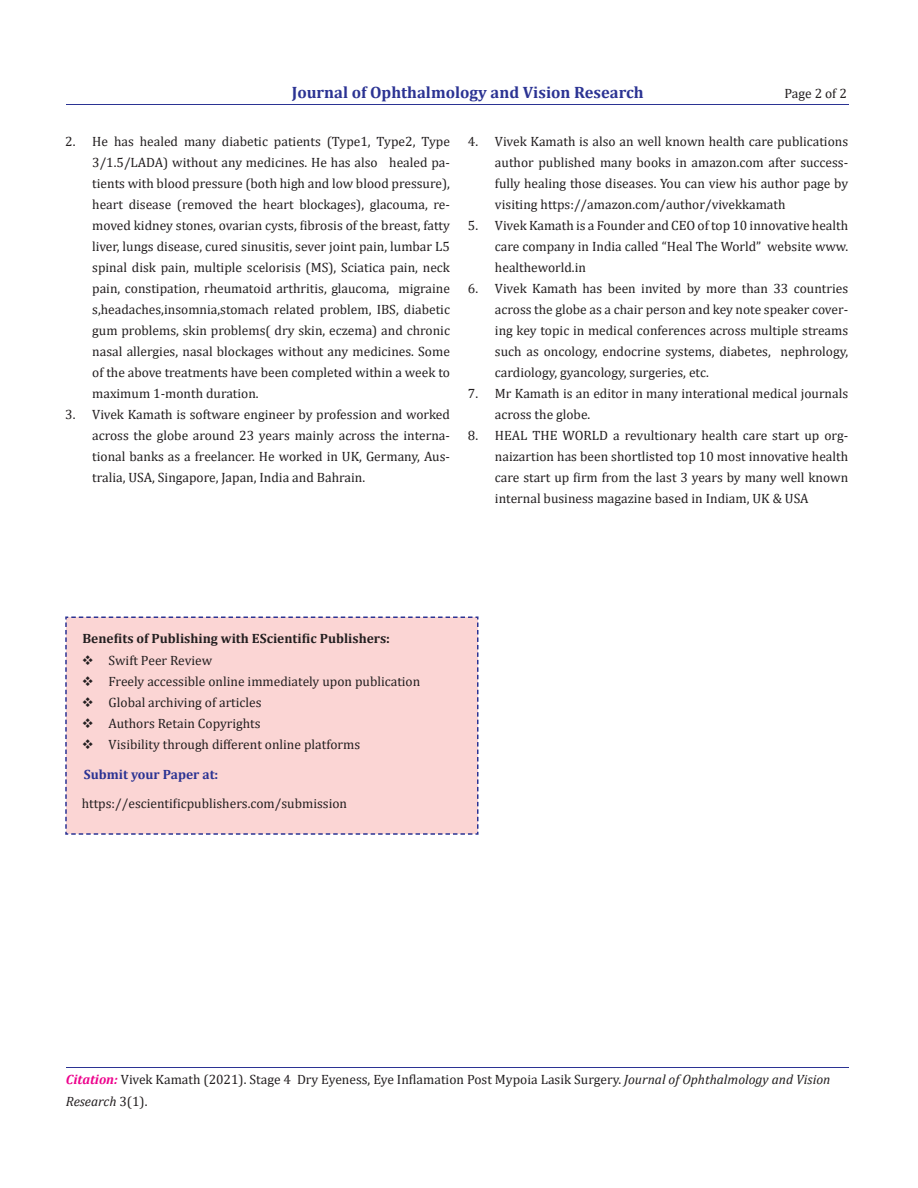
<style>
.page{position:relative;width:918px;height:1188px;background:#fff}
.page>*{position:absolute;margin:0;border:0;box-sizing:border-box;transform-origin:0 0}
.t1{font:700 16.5px "Cambria";color:#2b3393}
.t2{font:13.5px/21px "Cambria";color:#231f20;text-align:justify}
.t3{font:700 13.5px "Cambria";color:#231f20}
.t4{font:700 13.5px "Cambria";color:#2b3393}
.s1{font-weight:700;font-style:italic;color:#ed028c}
.s2{font-style:italic}
</style>
<div class="page">
<hr style="left:66px;top:105px;width:782px;height:1px;background:#2b3393">
<hr style="left:66px;top:1068px;width:782px;height:1px;background:#2b3393">
<div style="left:65px;top:616px;width:414px;height:219px;background:#fbd5d4"></div>
<p class="t1" style="left:292px;top:80px;width:353px">Journal of Ophthalmology and Vision Research</p>
<p class="t2" style="left:784px;top:83px;width:64px">Page 2 of 2</p>
<p class="t2" style="left:92px;top:130px;width:359px;text-indent:-27px">2. He has healed many diabetic patients (Type1, Type2, Type 3/1.5/LADA) without any medicines. He has also healed pa&shy;tients with blood pressure (both high and low blood pressure), heart disease (removed the heart blockages), glacouma, re&shy;moved kidney stones, ovarian cysts, fibrosis of the breast, fatty liver, lungs disease, cured sinusitis, sever joint pain, lumbar L5 spinal disk pain, multiple scelorisis (MS), Sciatica pain, neck pain, constipation, rheumatoid arthritis, glaucoma, migraine s,headaches,insomnia,stomach related problem, IBS, diabetic gum problems, skin problems( dry skin, eczema) and chronic nasal allergies, nasal blockages without any medicines. Some of the above treatments have been completed within a week to maximum 1-month duration.</p>
<p class="t2" style="left:92px;top:403px;width:359px;text-indent:-27px">3. Vivek Kamath is software engineer by profession and worked across the globe around 23 years mainly across the interna&shy;tional banks as a freelancer. He worked in UK, Germany, Aus&shy;tralia, USA, Singapore, Japan, India and Bahrain.</p>
<p class="t2" style="left:495px;top:130px;width:355px;text-indent:-27px">4. Vivek Kamath is also an well known health care publications author published many books in amazon.com after success&shy;fully healing those diseases. You can view his author page by visiting https://amazon.com/author/vivekkamath</p>
<p class="t2" style="left:495px;top:214px;width:355px;text-indent:-27px">5. Vivek Kamath is a Founder and CEO of top 10 innovative health care company in India called “Heal The World” website www. healtheworld.in</p>
<p class="t2" style="left:495px;top:277px;width:355px;text-indent:-27px">6. Vivek Kamath has been invited by more than 33 countries across the globe as a chair person and key note speaker cover&shy;ing key topic in medical conferences across multiple streams such as oncology, endocrine systems, diabetes, nephrology, cardiology, gyancology, surgeries, etc.</p>
<p class="t2" style="left:495px;top:383px;width:355px;text-indent:-27px">7. Mr Kamath is an editor in many interational medical journals across the globe.</p>
<p class="t2" style="left:495px;top:425px;width:355px;text-indent:-27px">8. HEAL THE WORLD a revultionary health care start up org&shy;naizartion has been shortlisted top 10 most innovative health care start up firm from the last 3 years by many well known internal business magazine based in Indiam, UK &amp; USA</p>
<p class="t3" style="left:82px;top:629px;width:309px">Benefits of Publishing with EScientific Publishers:</p>
<p class="t2" style="left:82px;top:650px;width:132px">❖ Swift Peer Review</p>
<p class="t2" style="left:82px;top:671px;width:340px">❖ Freely accessible online immediately upon publication</p>
<p class="t2" style="left:82px;top:692px;width:181px">❖ Global archiving of articles</p>
<p class="t2" style="left:82px;top:713px;width:180px">❖ Authors Retain Copyrights</p>
<p class="t2" style="left:82px;top:734px;width:280px">❖ Visibility through different online platforms</p>
<p class="t4" style="left:84px;top:765px;width:136px">Submit your Paper at:</p>
<p class="t2" style="left:82px;top:793px;width:267px">https://escientificpublishers.com/submission</p>
<p class="t2" style="left:66px;top:1069px;width:766px"><span class="s1">Citation:</span> Vivek Kamath (2021). Stage 4 Dry Eyeness, Eye Inflamation Post Mypoia Lasik Surgery. <span class="s2">Journal of Ophthalmology and Vision<br>Research</span> 3(1).</p>
</div>
